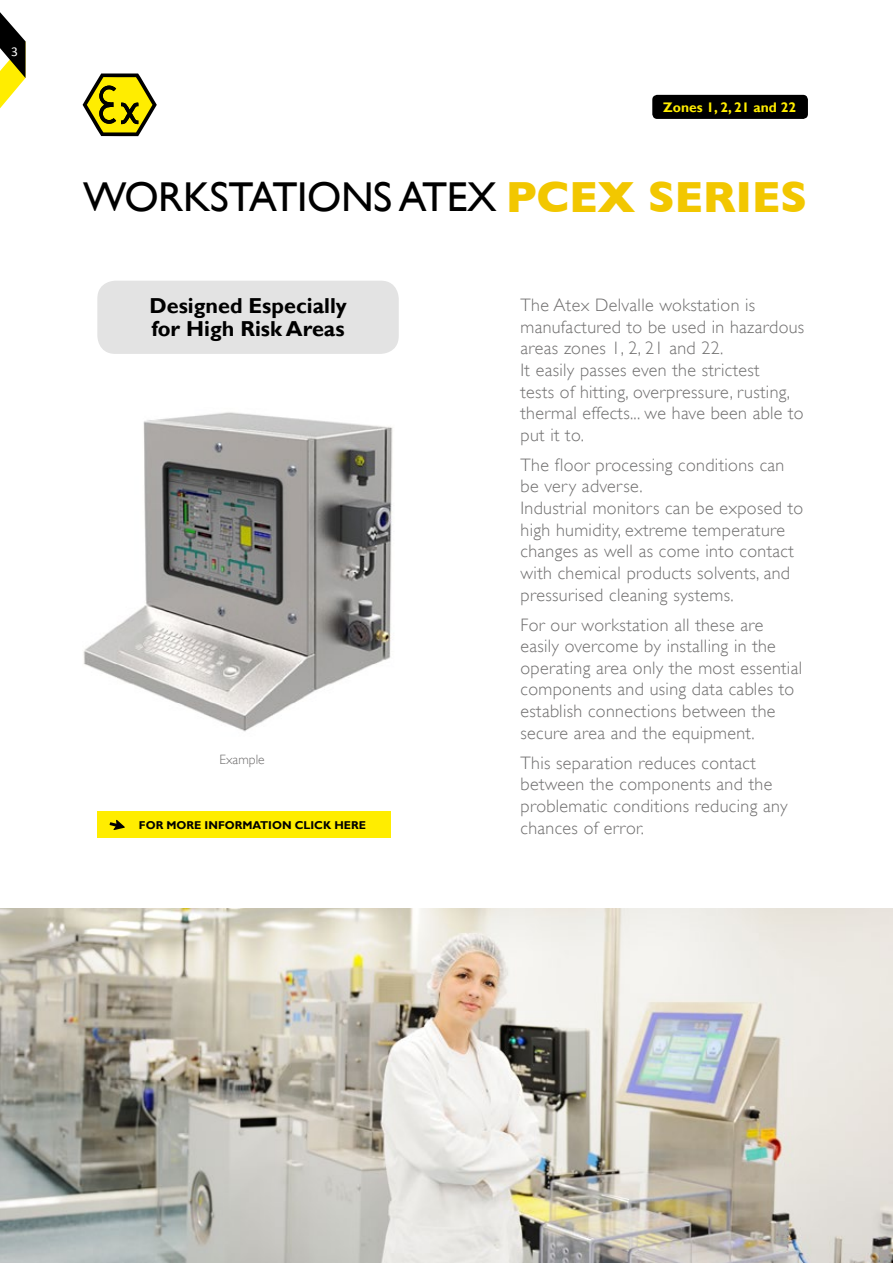
<style>
.page{position:relative;width:893px;height:1263px;background:#fff}
.page>*{position:absolute;margin:0;border:0;box-sizing:border-box;transform-origin:0 0}
.t1{font:41.7px "Gill Sans";letter-spacing:-.01em;color:#000}
.t2{font:700 21.6px/23px "Gill Sans";color:#000}
.t3{font:300 18px/21.6px "Gill Sans";letter-spacing:.02em;color:#706f6f}
.t4{font:700 13.8px "Gill Sans";color:#ffed00}
.t5{font:300 13.5px "Gill Sans";color:#706f6f}
.t6{font:13.5px "Calibri";color:#fff}
.t7{font:700 11.4px "Gill Sans";color:#000}
.s1{font-weight:700;font-size:44.4px;color:#f2c700}
</style>
<div class="page">
<svg style="left:0;top:12px;width:26px;height:97px"></svg>
<img style="left:83px;top:412px;width:310px;height:320px">
<div style="left:97px;top:281px;width:302px;height:73px;background:#e3e3e3;border-radius:18px"></div>
<img style="left:0;top:909px;width:893px;height:354px">
<svg style="left:83px;top:73px;width:74px;height:63px"></svg>
<div style="left:652px;top:95px;width:156px;height:24px;background:#000;border-radius:5px"></div>
<div style="left:97px;top:811px;width:294px;height:26px;background:#ffed00"></div>
<svg style="left:110px;top:820px;width:15px;height:10px"></svg>
<p class="t6" style="left:11px;top:43px;width:8px">3</p>
<p class="t4" style="left:663px;top:99px;width:134px">Zones 1, 2, 21 and 22</p>
<h1 class="t1" style="left:83px;top:173px;width:726px">WORKSTATIONS ATEX <span class="s1">PCEX SERIES</span></h1>
<p class="t2" style="left:149px;top:295px;width:199px">Designed Especially for High Risk Areas</p>
<p class="t5" style="left:220px;top:752px;width:47px">Example</p>
<p class="t7" style="left:139px;top:818px;width:229px">FOR MORE INFORMATION CLICK HERE</p>
<p class="t3" style="left:520px;top:294px;width:285px">The Atex Delvalle wokstation is manufactured to be used in hazardous areas zones 1, 2, 21 and 22.<br>It easily passes even the strictest<br>tests of hitting, overpressure, rusting, thermal effects... we have been able to put it to.</p>
<p class="t3" style="left:520px;top:454px;width:284px">The floor processing conditions can be very adverse.<br>Industrial monitors can be exposed to high humidity, extreme temperature changes as well as come into contact with chemical products solvents, and pressurised cleaning systems.</p>
<p class="t3" style="left:520px;top:614px;width:283px">For our workstation all these are easily overcome by installing in the operating area only the most essential components and using data cables to establish connections between the secure area and the equipment.</p>
<p class="t3" style="left:520px;top:752px;width:269px">This separation reduces contact between the components and the problematic conditions reducing any chances of error.</p>
</div>
